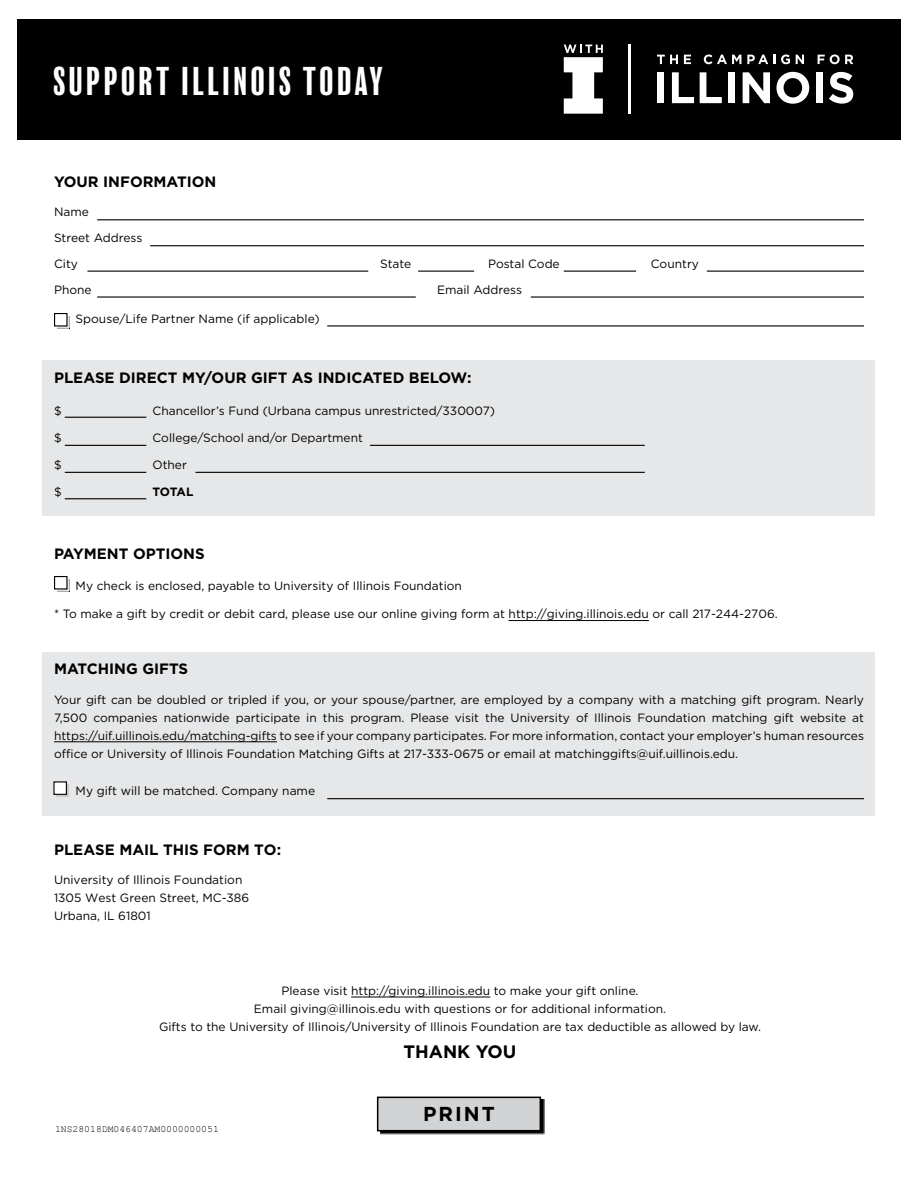
<style>
.page{position:relative;width:918px;height:1188px;background:#fff}
.page>*{position:absolute;margin:0;border:0;box-sizing:border-box;transform-origin:0 0}
.t1{font:condensed 37.05px "Balboa";letter-spacing:.1em;color:#fff}
.t2{font:700 20.25px "Gotham HTF";letter-spacing:.1em;color:#000}
.t3{font:700 18px "Gotham HTF";color:#000}
.t4{font:700 15px "Gotham HTF";color:#000}
.t5{font:12px/18px "Gotham HTF";color:#000}
.t6{font:700 12px "Gotham HTF";letter-spacing:-.03em;color:#000}
.t7{font:9.75px "Courier New";color:#000}
</style>
<div class="page">
<div style="left:17px;top:19px;width:884px;height:121px;background:#000"></div>
<div style="left:43px;top:360px;width:832px;height:156px;background:#e6e7e8"></div>
<div style="left:43px;top:652px;width:832px;height:163px;background:#e6e7e8"></div>
<svg style="left:380px;top:1099px;width:165px;height:36px"></svg>
<div style="left:378px;top:1097px;width:162px;height:34px;background:#d1d3d4"></div>
<div style="left:377px;top:1097px;width:164px;height:34px;border:2px solid #000"></div>
<div style="left:56px;top:784px;width:13px;height:13px;background:#cacbcc"></div>
<div style="left:54px;top:782px;width:12px;height:12px;background:#fff"></div>
<div style="left:53px;top:781px;width:14px;height:14px;border:1px solid #000"></div>
<div style="left:56px;top:578px;width:14px;height:14px;background:#e1e1e1"></div>
<div style="left:55px;top:577px;width:12px;height:12px;background:#fff"></div>
<div style="left:54px;top:576px;width:14px;height:14px;border:1px solid #000"></div>
<div style="left:56px;top:315px;width:14px;height:14px;background:#e1e1e1"></div>
<div style="left:55px;top:314px;width:12px;height:12px;background:#fff"></div>
<div style="left:54px;top:313px;width:14px;height:14px;border:1px solid #000"></div>
<hr style="left:97px;top:219px;width:767px;height:1px;background:#000">
<hr style="left:150px;top:245px;width:714px;height:1px;background:#000">
<hr style="left:87px;top:271px;width:281px;height:1px;background:#000">
<hr style="left:418px;top:271px;width:56px;height:1px;background:#000">
<hr style="left:564px;top:271px;width:72px;height:1px;background:#000">
<hr style="left:707px;top:271px;width:157px;height:1px;background:#000">
<hr style="left:531px;top:296px;width:333px;height:2px;background:#000">
<hr style="left:97px;top:296px;width:319px;height:2px;background:#000">
<hr style="left:327px;top:325px;width:537px;height:2px;background:#000">
<hr style="left:370px;top:445px;width:275px;height:1px;background:#000">
<hr style="left:195px;top:472px;width:450px;height:1px;background:#000">
<hr style="left:327px;top:798px;width:537px;height:1px;background:#000">
<hr style="left:65px;top:472px;width:81px;height:1px;background:#000">
<hr style="left:65px;top:498px;width:81px;height:1px;background:#000">
<hr style="left:65px;top:445px;width:81px;height:1px;background:#000">
<hr style="left:65px;top:417px;width:81px;height:1px;background:#000">
<hr style="left:351px;top:997px;width:139px;height:1px;background:#000">
<hr style="left:54px;top:742px;width:223px;height:1px;background:#000">
<hr style="left:629px;top:45px;width:2px;height:69px;background:#fff">
<svg style="left:657px;top:55px;width:21px;height:9px"></svg>
<svg style="left:684px;top:55px;width:7px;height:9px"></svg>
<svg style="left:704px;top:54px;width:37px;height:10px"></svg>
<svg style="left:747px;top:55px;width:28px;height:9px"></svg>
<svg style="left:781px;top:54px;width:9px;height:10px"></svg>
<svg style="left:796px;top:55px;width:8px;height:9px"></svg>
<svg style="left:818px;top:54px;width:35px;height:10px"></svg>
<div style="left:657px;top:72px;width:7px;height:31px;background:#fff"></div>
<svg style="left:672px;top:72px;width:22px;height:31px"></svg>
<svg style="left:700px;top:72px;width:22px;height:31px"></svg>
<div style="left:728px;top:72px;width:6px;height:31px;background:#fff"></div>
<svg style="left:743px;top:72px;width:27px;height:31px"></svg>
<svg style="left:776px;top:72px;width:33px;height:32px"></svg>
<div style="left:816px;top:72px;width:7px;height:31px;background:#fff"></div>
<svg style="left:829px;top:72px;width:24px;height:32px"></svg>
<svg style="left:564px;top:45px;width:39px;height:69px"></svg>
<hr style="left:509px;top:620px;width:140px;height:1px;background:#000">
<h1 class="t1" style="left:53px;top:62px;width:331px">SUPPORT ILLINOIS TODAY</h1>
<p class="t4" style="left:54px;top:173px;width:164px">YOUR INFORMATION</p>
<p class="t5" style="left:54px;top:199px;width:90px;line-height:26px">Name<br>Street Address<br>City<br>Phone</p>
<p class="t5" style="left:76px;top:310px;width:246px">Spouse/Life Partner Name (if applicable)</p>
<p class="t5" style="left:380px;top:255px;width:33px">State</p>
<p class="t5" style="left:488px;top:255px;width:73px">Postal Code</p>
<p class="t5" style="left:651px;top:255px;width:50px">Country</p>
<p class="t5" style="left:437px;top:281px;width:86px">Email Address</p>
<p class="t4" style="left:54px;top:369px;width:419px">PLEASE DIRECT MY/OUR GIFT AS INDICATED BELOW:</p>
<p class="t5" style="left:153px;top:401px;width:344px">Chancellor’s Fund (Urbana campus unrestricted/330007)</p>
<p class="t5" style="left:54px;top:401px;width:9px">$</p>
<p class="t5" style="left:54px;top:428px;width:9px">$</p>
<p class="t5" style="left:153px;top:428px;width:212px">College/School and/or Department</p>
<p class="t5" style="left:153px;top:455px;width:36px">Other</p>
<p class="t5" style="left:54px;top:455px;width:9px">$</p>
<p class="t5" style="left:54px;top:482px;width:9px">$</p>
<p class="t6" style="left:153px;top:485px;width:42px">TOTAL</p>
<p class="t4" style="left:54px;top:545px;width:152px">PAYMENT OPTIONS</p>
<p class="t5" style="left:76px;top:577px;width:388px">My check is enclosed, payable to University of Illinois Foundation</p>
<p class="t5" style="left:54px;top:605px;width:725px">* To make a gift by credit or debit card, please use our online giving form at http://giving.illinois.edu or call 217-244-2706.</p>
<p class="t4" style="left:54px;top:660px;width:136px">MATCHING GIFTS</p>
<p class="t5" style="left:54px;top:691px;width:812px;text-align:justify">Your gift can be doubled or tripled if you, or your spouse/partner, are employed by a company with a matching gift program. Nearly 7,500 companies nationwide participate in this program. Please visit the University of Illinois Foundation matching gift website at https://uif.uillinois.edu/matching-gifts to see if your company participates. For more information, contact your employer’s human resources office or University of Illinois Foundation Matching Gifts at 217-333-0675 or email at matchinggifts@uif.uillinois.edu.</p>
<p class="t5" style="left:76px;top:782px;width:241px">My gift will be matched. Company name</p>
<p class="t4" style="left:54px;top:841px;width:229px">PLEASE MAIL THIS FORM TO:</p>
<p class="t5" style="left:54px;top:870px;width:197px">University of Illinois Foundation<br>1305 West Green Street, MC-386<br>Urbana, IL 61801</p>
<p class="t5" style="left:159px;top:982px;width:604px;text-align:center">Please visit http://giving.illinois.edu to make your gift online.<br>Email giving@illinois.edu with questions or for additional information.<br>Gifts to the University of Illinois/University of Illinois Foundation are tax deductible as allowed by law.</p>
<h3 class="t3" style="left:404px;top:1042px;width:115px">THANK YOU</h3>
<p class="t7" style="left:55px;top:1124px;width:165px">1NS28018DM046407AM0000000051</p>
<h2 class="t2" style="left:423px;top:1102px;width:73px">PRINT</h2>
</div>
